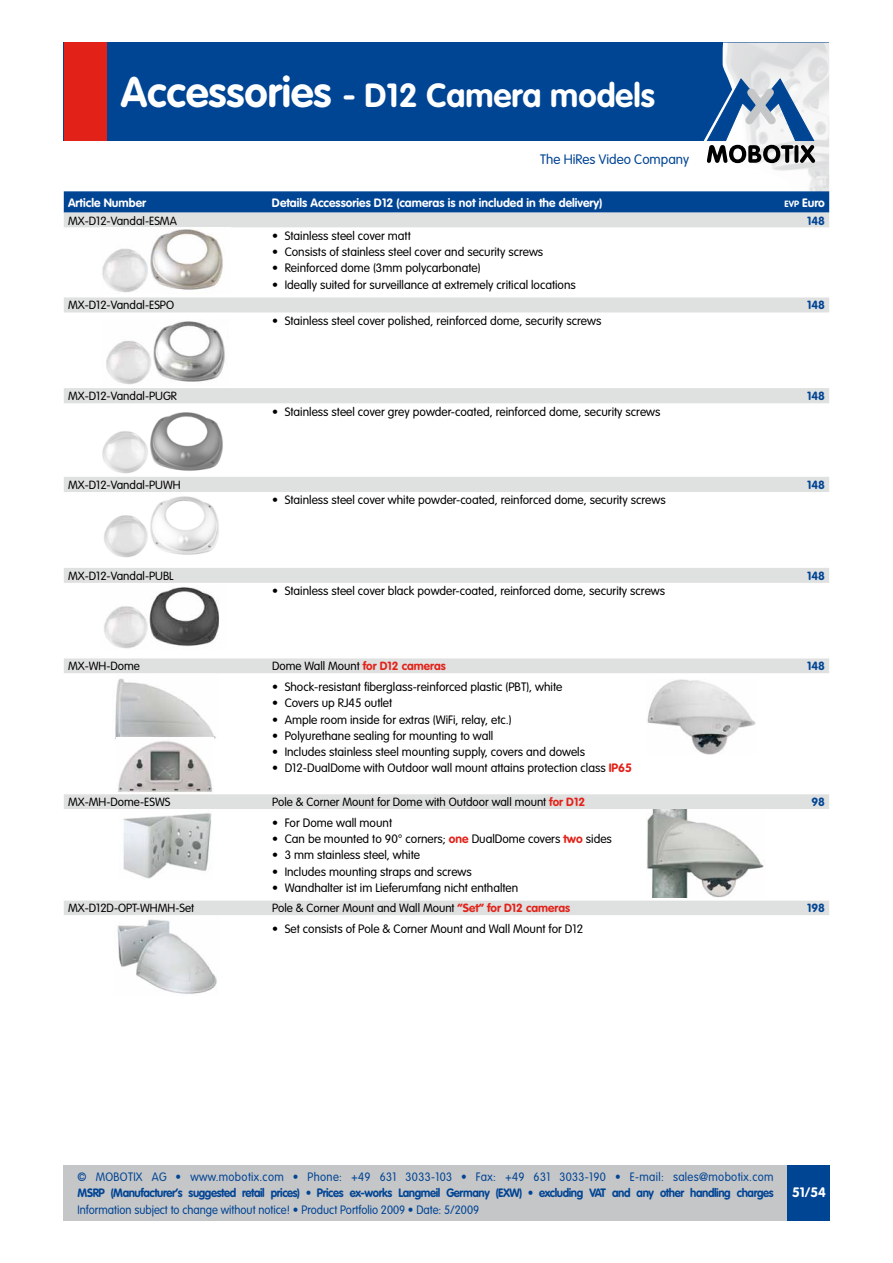
<style>
.page{position:relative;width:893px;height:1263px;background:#fff}
.page>*{position:absolute;margin:0;border:0;box-sizing:border-box;transform-origin:0 0}
.t1{font:700 33px "VAG Rounded Std";color:#fff}
.t2{font:300 13.5px "VAG Rounded Std";color:#004494}
.t3{font:700 13.5px "VAG Rounded Std";color:#fff}
.t4{font:300 12px "VAG Rounded Std";color:#000}
.t5{font:300 12px/16.5px "VAG Rounded LT";color:#004494;text-align:justify;scale:.94 1}
.t6{font:700 12px "VAG Rounded Std";color:#fff}
.t7{font:300 11.7px "VAG Rounded Std";color:#000}
.t8{font:700 11.7px "VAG Rounded Std";color:#004494}
.s1{font-size:42px}
.s2{font-size:9px}
.s3{font-weight:700;color:#e22219}
.s4{font-weight:700}
</style>
<div class="page">
<div style="left:64px;top:43px;width:765px;height:98px;background:#004494"></div>
<img style="left:722px;top:43px;width:107px;height:148px">
<svg style="left:703px;top:78px;width:112px;height:85px"></svg>
<div style="left:64px;top:43px;width:43px;height:98px;background:#e22219"></div>
<div style="left:64px;top:1165px;width:765px;height:55px;background:#c5c6c8"></div>
<div style="left:787px;top:1165px;width:42px;height:55px;background:#004494"></div>
<svg style="left:64px;top:191px;width:765px;height:22px;background:#0a4b98"></svg>
<div style="left:64px;top:213px;width:765px;height:370px;background:#dfe0e0"></div>
<svg style="left:64px;top:228px;width:765px;height:340px"></svg>
<div style="left:64px;top:658px;width:765px;height:15px;background:#dfe0e0"></div>
<svg style="left:64px;top:754px;width:765px;height:161px"></svg>
<img style="left:100px;top:228px;width:130px;height:66px">
<img style="left:103px;top:320px;width:126px;height:65px">
<img style="left:100px;top:410px;width:130px;height:65px">
<img style="left:100px;top:495px;width:126px;height:63px">
<img style="left:104px;top:587px;width:116px;height:62px">
<img style="left:115px;top:678px;width:101px;height:61px">
<img style="left:117px;top:737px;width:96px;height:55px">
<img style="left:647px;top:679px;width:109px;height:75px">
<img style="left:120px;top:810px;width:94px;height:70px">
<img style="left:646px;top:809px;width:119px;height:89px">
<img style="left:117px;top:919px;width:100px;height:75px">
<h1 class="t1" style="left:121px;top:76px;width:535px"><span class="s1">Accessories</span> - D12 Camera models</h1>
<p class="t2" style="left:540px;top:151px;width:151px">The HiRes Video Company</p>
<p class="t6" style="left:68px;top:195px;width:80px">Article Number</p>
<p class="t6" style="left:272px;top:195px;width:332px">Details Accessories D12 (cameras is not included in the delivery)</p>
<p class="t6" style="left:784px;top:195px;width:42px"><span class="s2">EVP</span> Euro</p>
<p class="t7" style="left:68px;top:214px;width:110px">MX-D12-Vandal-ESMA</p>
<p class="t8" style="left:807px;top:214px;width:19px">148</p>
<p class="t4" style="left:272px;top:229px;width:140px">• Stainless steel cover matt</p>
<p class="t4" style="left:272px;top:245px;width:273px">• Consists of stainless steel cover and security screws</p>
<p class="t4" style="left:272px;top:261px;width:210px">• Reinforced dome (3mm polycarbonate)</p>
<p class="t4" style="left:272px;top:277px;width:305px">• Ideally suited for surveillance at extremely critical locations</p>
<p class="t7" style="left:68px;top:298px;width:108px">MX-D12-Vandal-ESPO</p>
<p class="t8" style="left:807px;top:298px;width:19px">148</p>
<p class="t4" style="left:272px;top:314px;width:331px">• Stainless steel cover polished, reinforced dome, security screws</p>
<p class="t7" style="left:68px;top:389px;width:110px">MX-D12-Vandal-PUGR</p>
<p class="t8" style="left:807px;top:389px;width:19px">148</p>
<p class="t4" style="left:272px;top:404px;width:390px">• Stainless steel cover grey powder-coated, reinforced dome, security screws</p>
<p class="t7" style="left:68px;top:478px;width:114px">MX-D12-Vandal-PUWH</p>
<p class="t8" style="left:807px;top:478px;width:19px">148</p>
<p class="t4" style="left:272px;top:493px;width:395px">• Stainless steel cover white powder-coated, reinforced dome, security screws</p>
<p class="t7" style="left:68px;top:569px;width:107px">MX-D12-Vandal-PUBL</p>
<p class="t8" style="left:807px;top:569px;width:19px">148</p>
<p class="t4" style="left:272px;top:584px;width:395px">• Stainless steel cover black powder-coated, reinforced dome, security screws</p>
<p class="t7" style="left:68px;top:660px;width:74px">MX-WH-Dome</p>
<p class="t7" style="left:272px;top:660px;width:175px">Dome Wall Mount <span class="s3">for D12 cameras</span></p>
<p class="t8" style="left:807px;top:659px;width:19px">148</p>
<p class="t4" style="left:272px;top:680px;width:292px">• Shock-resistant fiberglass-reinforced plastic (PBT), white</p>
<p class="t4" style="left:272px;top:696px;width:122px">• Covers up RJ45 outlet</p>
<p class="t4" style="left:272px;top:713px;width:241px">• Ample room inside for extras (WiFi, relay, etc.)</p>
<p class="t4" style="left:272px;top:729px;width:223px">• Polyurethane sealing for mounting to wall</p>
<p class="t4" style="left:272px;top:745px;width:315px">• Includes stainless steel mounting supply, covers and dowels</p>
<p class="t4" style="left:272px;top:761px;width:361px">• D12-DualDome with Outdoor wall mount attains protection class <span class="s3">IP65</span></p>
<p class="t7" style="left:68px;top:795px;width:104px">MX-MH-Dome-ESWS</p>
<p class="t7" style="left:272px;top:795px;width:315px">Pole &amp; Corner Mount for Dome with Outdoor wall mount <span class="s3">for D12</span></p>
<p class="t8" style="left:811px;top:795px;width:15px">98</p>
<p class="t4" style="left:272px;top:816px;width:122px">• For Dome wall mount</p>
<p class="t4" style="left:272px;top:832px;width:341px">• Can be mounted to 90° corners; <span class="s3">one</span> DualDome covers <span class="s3">two</span> sides</p>
<p class="t4" style="left:272px;top:848px;width:150px">• 3 mm stainless steel, white</p>
<p class="t4" style="left:272px;top:864px;width:201px">• Includes mounting straps and screws</p>
<p class="t4" style="left:272px;top:881px;width:248px">• Wandhalter ist im Lieferumfang nicht enthalten</p>
<p class="t7" style="left:68px;top:901px;width:128px">MX-D12D-OPT-WHMH-Set</p>
<p class="t7" style="left:272px;top:901px;width:300px">Pole &amp; Corner Mount and Wall Mount <span class="s3">“Set“ for D12 cameras</span></p>
<p class="t8" style="left:807px;top:901px;width:19px">198</p>
<p class="t4" style="left:272px;top:922px;width:313px">• Set consists of Pole &amp; Corner Mount and Wall Mount for D12</p>
<p class="t5" style="left:78px;top:1168px;width:742px">© MOBOTIX AG • www.mobotix.com • Phone: +49 631 3033-103 • Fax: +49 631 3033-190 • E-mail: sales@mobotix.com <span class="s4">MSRP (Manufacturer‘s suggested retail prices)</span> • <span class="s4">Prices ex-works Langmeil Germany (EXW)</span> • <span class="s4">excluding VAT and any other handling charges </span>Information subject to change without notice! • Product Portfolio 2009 • Date: 5/2009</p>
<p class="t3" style="left:792px;top:1185px;width:35px">51/54</p>
</div>
